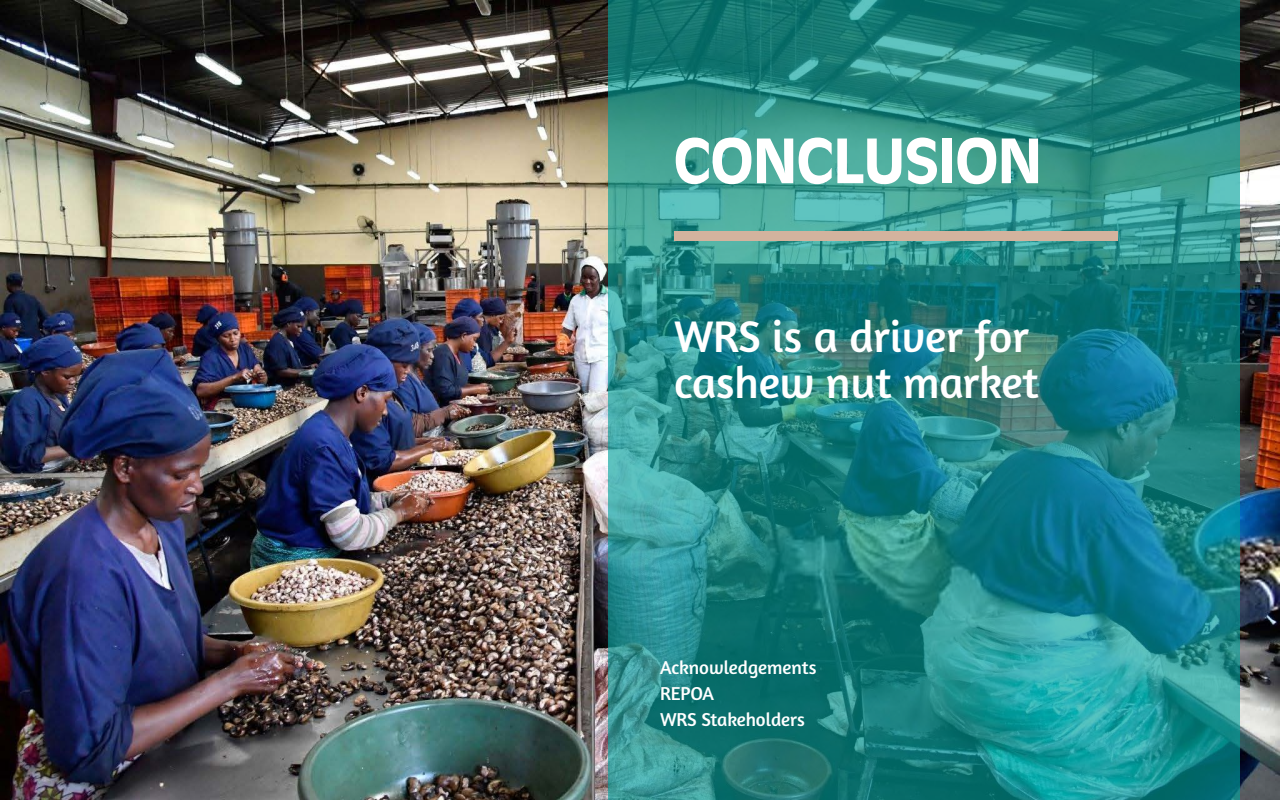
<style>
.page{position:relative;width:1280px;height:800px;background:#fff}
.page>*{position:absolute;margin:0;border:0;box-sizing:border-box;transform-origin:0 0}
.t1{font:500 67px "Antigone";color:#fff}
.t2{font:45px/46px "Amaranth";color:#fff}
.t3{font:19px/26px "Amaranth";color:#fff}
</style>
<div class="page">
<img style="left:0;top:0;width:1280px;height:800px">
<svg style="left:608px;top:0;width:632px;height:800px;background:#238786"></svg>
<div style="left:674px;top:231px;width:444px;height:10px;background:#d3b39e"></div>
<h1 class="t1" style="left:674px;top:114px;width:369px">CONCLUSION</h1>
<h2 class="t2" style="left:674px;top:313px;width:366px">WRS is a driver for cashew nut market</h2>
<p class="t3" style="left:660px;top:655px;width:158px">Acknowledgements<br>REPOA<br>WRS Stakeholders</p>
</div>
